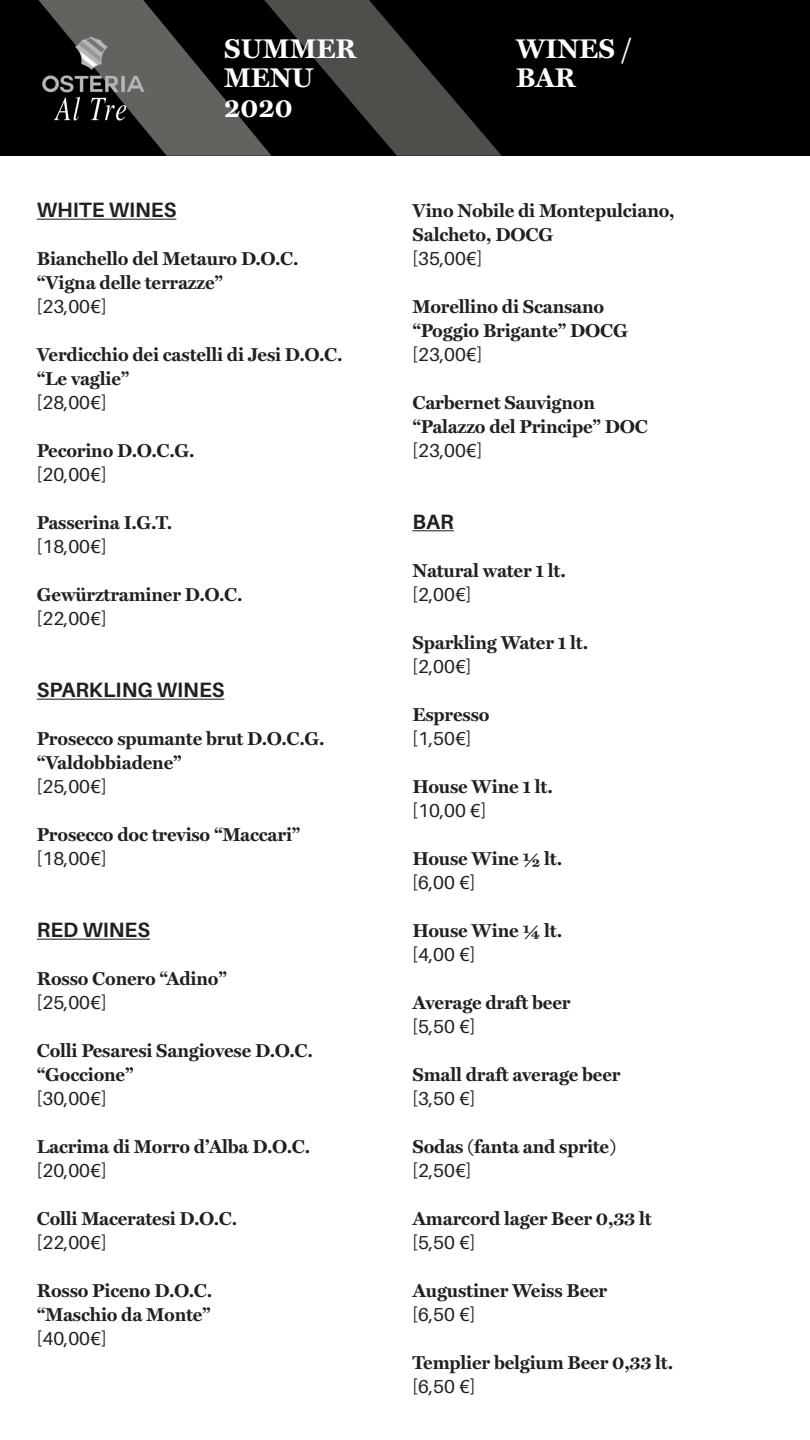
<style>
.page{position:relative;width:810px;height:1440px;background:#fff}
.page>*{position:absolute;margin:0;border:0;box-sizing:border-box;transform-origin:0 0}
.t1{font:700 27.22px/29.5px "Miller Text";color:#fff}
.t2{font:700 20.77px "Aileron";color:#231f20}
.t3{font:700 18.75px/24px "Miller Text";letter-spacing:-.01em;color:#231f20}
.t4{font:18.75px "Aileron";color:#231f20}
</style>
<div class="page">
<div style="left:0;top:0;width:810px;height:156px;background:#000"></div>
<svg style="left:38px;top:0;width:464px;height:156px"></svg>
<img style="left:39px;top:35px;width:110px;height:90px">
<hr style="left:37px;top:219px;width:139px;height:1px;background:#231f20">
<hr style="left:37px;top:699px;width:187px;height:1px;background:#231f20">
<hr style="left:37px;top:939px;width:113px;height:1px;background:#231f20">
<hr style="left:412px;top:530px;width:42px;height:1px;background:#231f20">
<h1 class="t1" style="left:224px;top:33px;width:134px">SUMMER<br>MENU<br>2020</h1>
<p class="t2" style="left:37px;top:198px;width:141px">WHITE WINES</p>
<p class="t3" style="left:37px;top:247px;width:263px">Bianchello del Metauro D.O.C. “Vigna delle terrazze”</p>
<p class="t4" style="left:37px;top:296px;width:71px">[23,00€]</p>
<p class="t3" style="left:37px;top:343px;width:307px">Verdicchio dei castelli di Jesi D.O.C. “Le vaglie”</p>
<p class="t4" style="left:37px;top:392px;width:71px">[28,00€]</p>
<p class="t3" style="left:37px;top:439px;width:159px">Pecorino D.O.C.G.</p>
<p class="t4" style="left:37px;top:464px;width:71px">[20,00€]</p>
<p class="t3" style="left:37px;top:511px;width:137px">Passerina I.G.T.</p>
<p class="t4" style="left:37px;top:536px;width:71px">[18,00€]</p>
<p class="t3" style="left:37px;top:583px;width:207px">Gewürztraminer D.O.C.</p>
<p class="t4" style="left:37px;top:608px;width:71px">[22,00€]</p>
<p class="t2" style="left:37px;top:678px;width:189px">SPARKLING WINES</p>
<p class="t3" style="left:37px;top:727px;width:289px">Prosecco spumante brut D.O.C.G. “Valdobbiadene”</p>
<p class="t4" style="left:37px;top:776px;width:71px">[25,00€]</p>
<p class="t3" style="left:37px;top:823px;width:265px">Prosecco doc treviso “Maccari”</p>
<p class="t4" style="left:37px;top:848px;width:71px">[18,00€]</p>
<p class="t2" style="left:37px;top:918px;width:115px">RED WINES</p>
<p class="t3" style="left:37px;top:967px;width:192px">Rosso Conero “Adino”</p>
<p class="t4" style="left:37px;top:992px;width:71px">[25,00€]</p>
<p class="t3" style="left:37px;top:1039px;width:278px">Colli Pesaresi Sangiovese D.O.C. “Goccione”</p>
<p class="t4" style="left:37px;top:1088px;width:71px">[30,00€]</p>
<p class="t3" style="left:37px;top:1135px;width:275px">Lacrima di Morro d’Alba D.O.C.</p>
<p class="t4" style="left:37px;top:1160px;width:71px">[20,00€]</p>
<p class="t3" style="left:37px;top:1207px;width:202px">Colli Maceratesi D.O.C.</p>
<p class="t4" style="left:37px;top:1232px;width:71px">[22,00€]</p>
<p class="t3" style="left:37px;top:1279px;width:177px">Rosso Piceno D.O.C. “Maschio da Monte”</p>
<p class="t4" style="left:37px;top:1328px;width:71px">[40,00€]</p>
<h1 class="t1" style="left:516px;top:33px;width:118px">WINES /<br>BAR</h1>
<p class="t3" style="left:412px;top:198px;width:264px">Vino Nobile di Montepulciano,<br>Salcheto, DOCG</p>
<p class="t4" style="left:412px;top:248px;width:71px">[35,00€]</p>
<p class="t3" style="left:412px;top:294px;width:217px">Morellino di Scansano “Poggio Brigante” DOCG</p>
<p class="t4" style="left:412px;top:344px;width:71px">[23,00€]</p>
<p class="t3" style="left:412px;top:390px;width:237px">Carbernet Sauvignon “Palazzo del Principe” DOC</p>
<p class="t4" style="left:412px;top:440px;width:71px">[23,00€]</p>
<p class="t2" style="left:412px;top:510px;width:43px">BAR</p>
<p class="t3" style="left:412px;top:558px;width:155px">Natural water 1 lt.</p>
<p class="t4" style="left:412px;top:584px;width:60px">[2,00€]</p>
<p class="t3" style="left:412px;top:630px;width:177px">Sparkling Water 1 lt.</p>
<p class="t4" style="left:412px;top:656px;width:60px">[2,00€]</p>
<p class="t3" style="left:412px;top:702px;width:79px">Espresso</p>
<p class="t4" style="left:412px;top:728px;width:60px">[1,50€]</p>
<p class="t3" style="left:412px;top:774px;width:142px">House Wine 1 lt.</p>
<p class="t4" style="left:412px;top:800px;width:75px">[10,00 €]</p>
<p class="t3" style="left:412px;top:846px;width:151px">House Wine ½ lt.</p>
<p class="t4" style="left:412px;top:872px;width:64px">[6,00 €]</p>
<p class="t3" style="left:412px;top:918px;width:151px">House Wine ¼ lt.</p>
<p class="t4" style="left:412px;top:944px;width:64px">[4,00 €]</p>
<p class="t3" style="left:412px;top:990px;width:160px">Average draft beer</p>
<p class="t4" style="left:412px;top:1016px;width:64px">[5,50 €]</p>
<p class="t3" style="left:412px;top:1062px;width:210px">Small draft average beer</p>
<p class="t4" style="left:412px;top:1088px;width:64px">[3,50 €]</p>
<p class="t3" style="left:412px;top:1134px;width:205px">Sodas (fanta and sprite)</p>
<p class="t4" style="left:412px;top:1160px;width:60px">[2,50€]</p>
<p class="t3" style="left:412px;top:1206px;width:241px">Amarcord lager Beer 0,33 lt</p>
<p class="t4" style="left:412px;top:1232px;width:64px">[5,50 €]</p>
<p class="t3" style="left:412px;top:1278px;width:196px">Augustiner Weiss Beer</p>
<p class="t4" style="left:412px;top:1304px;width:64px">[6,50 €]</p>
<p class="t3" style="left:412px;top:1350px;width:262px">Templier belgium Beer 0,33 lt.</p>
<p class="t4" style="left:412px;top:1376px;width:64px">[6,50 €]</p>
</div>
